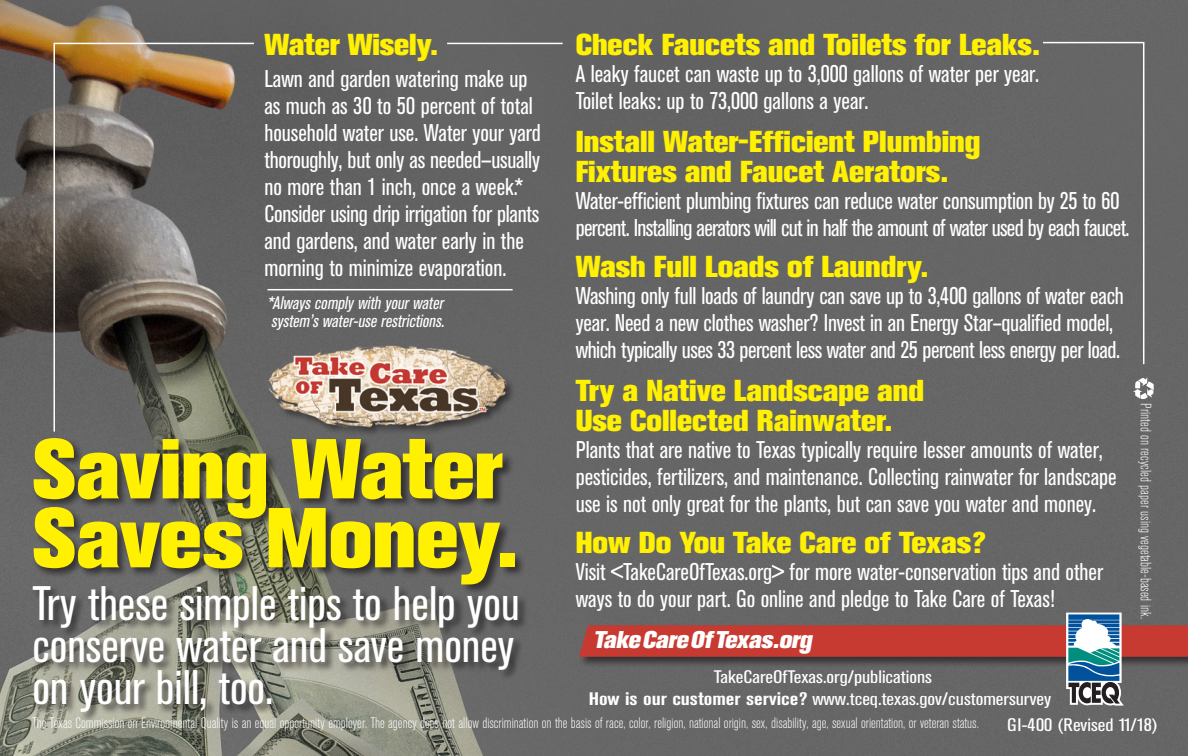
<style>
.page{position:relative;width:1188px;height:756px;background:#656565}
.page>*{position:absolute;margin:0;border:0;box-sizing:border-box;transform-origin:0 0}
.t1{font:800 84px/69px "Akzidenz Grotesk BE";color:#fff101}
.t2{font:condensed 48px/42px "Akzidenz Grotesk BE";color:#fff;text-align:justify}
.t3{font:800 30px/30px "Akzidenz Grotesk BE";color:#fff101}
.t4{font:condensed 24px/27px "Akzidenz Grotesk BE";color:#fff}
.t5{font:condensed 24px/27px "Akzidenz Grotesk BE";letter-spacing:-.03em;color:#fff}
.t6{font:italic 800 24px "Akzidenz Grotesk BE";color:#fff}
.t7{font:condensed 18px "Akzidenz Grotesk BE";color:#fff;scale:1.2 1}
.t8{font:italic condensed 18px/18px "Akzidenz Grotesk BE";color:#fff}
.t9{font:300 condensed 15px "Akzidenz Grotesk BE";color:#fff}
.s1{font-weight:700}
</style>
<div class="page">
<div style="left:32px;top:438px;width:496px;height:285px;background:#231f20;opacity:.75"></div>
<hr style="left:267px;top:289px;width:246px;height:1px;background:#fff">
<div style="left:268px;top:346px;width:249px;height:92px;background:#656565"></div>
<img style="left:264px;top:341px;width:250px;height:95px">
<svg style="left:579px;top:614px;width:609px;height:92px;background:#815a5a"></svg>
<img style="left:1132px;top:376px;width:23px;height:23px">
<svg style="left:53px;top:42px;width:202px;height:391px;background:#6e665c"></svg>
<div style="left:1042px;top:41px;width:103px;height:325px;background:#666"></div>
<hr style="left:447px;top:43px;width:116px;height:1px;background:#fff">
<h2 class="t3" style="left:576px;top:30px;width:466px">Check Faucets and Toilets for Leaks.</h2>
<p class="t4" style="left:576px;top:61px;width:465px">A leaky faucet can waste up to 3,000 gallons of water per year.<br>Toilet leaks: up to 73,000 gallons a year.</p>
<h2 class="t3" style="left:576px;top:127px;width:406px">Install Water-Efficient Plumbing<br>Fixtures and Faucet Aerators.</h2>
<p class="t5" style="left:576px;top:188px;width:555px">Water-efficient plumbing fixtures can reduce water consumption by 25 to 60 percent. Installing aerators will cut in half the amount of water used by each faucet.</p>
<h2 class="t3" style="left:576px;top:252px;width:354px">Wash Full Loads of Laundry.</h2>
<p class="t4" style="left:576px;top:283px;width:550px">Washing only full loads of laundry can save up to 3,400 gallons of water each year. Need a new clothes washer? Invest in an Energy Star–qualified model, which typically uses 33 percent less water and 25 percent less energy per load.</p>
<h2 class="t3" style="left:576px;top:376px;width:350px">Try a Native Landscape and<br>Use Collected Rainwater.</h2>
<p class="t4" style="left:576px;top:437px;width:543px">Plants that are native to Texas typically require lesser amounts of water, pesticides, fertilizers, and maintenance. Collecting rainwater for landscape use is not only great for the plants, but can save you water and money.</p>
<h2 class="t3" style="left:576px;top:528px;width:411px">How Do You Take Care of Texas?</h2>
<p class="t4" style="left:576px;top:559px;width:529px">Visit &lt;TakeCareOfTexas.org&gt; for more water-conservation tips and other ways to do your part. Go online and pledge to Take Care of Texas!</p>
<p class="t6" style="left:593px;top:625px;width:225px">TakeCareOfTexas.org</p>
<p class="t7" style="left:589px;top:689px;width:387px"><span class="s1">How is our customer service?</span> www.tceq.texas.gov/customersurvey</p>
<p class="t9" style="left:32px;top:715px;width:948px">The Texas Commission on Environmental Quality is an equal opportunity employer. The agency does not allow discrimination on the basis of race, color, religion, national origin, sex, disability, age, sexual orientation, or veteran status.</p>
<h2 class="t3" style="left:264px;top:30px;width:175px">Water Wisely.</h2>
<p class="t4" style="left:264px;top:66px;width:278px">Lawn and garden watering make up as much as 30 to 50 percent of total household water use. Water your yard thoroughly, but only as needed—usually no more than 1 inch, once a week.* Consider using drip irrigation for plants and gardens, and water early in the morning to minimize evaporation.</p>
<p class="t8" style="left:267px;top:294px;width:182px">*Alwayscomplywithyourwater system’swater-userestrictions.</p>
<p class="t9" style="left:1154px;top:403px;width:217px;rotate:90deg">Printed on recycled paper using vegetable-based ink.</p>
<p class="t1" style="left:32px;top:435px;width:487px">Saving Water<br>Saves Money.</p>
<h1 class="t2" style="left:32px;top:584px;width:489px">Try these simple tips to help you conserve water and save money on your bill, too.</h1>
<p class="t7" style="left:714px;top:667px;width:183px">TakeCareOfTexas.org/publications</p>
<p class="t7" style="left:1007px;top:715px;width:127px">GI-400 (Revised 11/18)</p>
</div>
